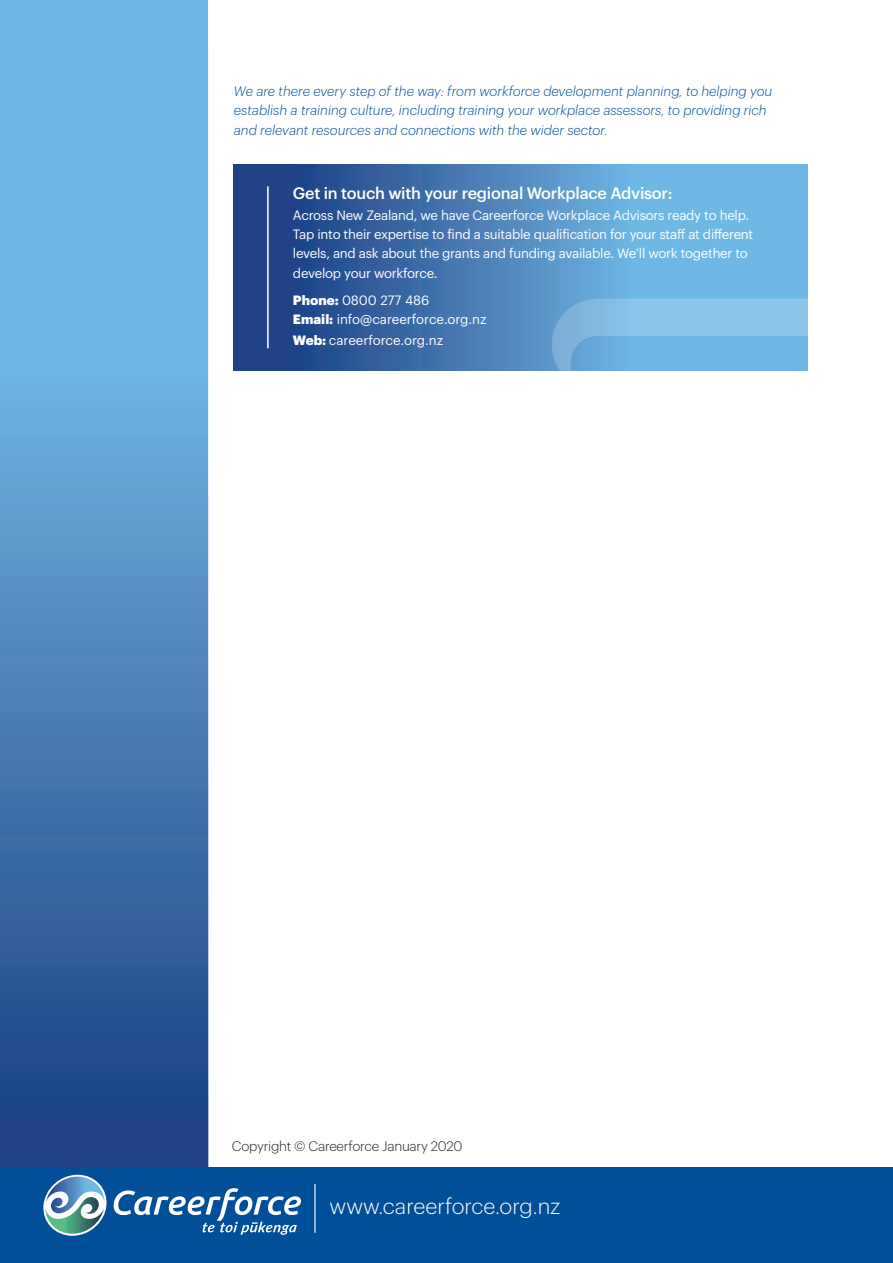
<style>
.page{position:relative;width:893px;height:1263px;background:#fff}
.page>*{position:absolute;margin:0;border:0;box-sizing:border-box;transform-origin:0 0}
.t1{font:300 21.6px "Graphik";color:#fff}
.t2{font:500 16.2px "Graphik";letter-spacing:-.015em;color:#fff}
.t3{font:italic 300 13.5px/19.5px "Graphik";color:#014e99}
.t4{font:300 13.5px "Graphik";letter-spacing:-.015em;color:#231f20}
.t5{font:13.2px/19px "Graphik";letter-spacing:-.02em;color:#fff}
.t6{font:13.2px/19px "Graphik";color:#fff}
.s1{font-weight:900}
</style>
<div class="page">
<svg style="left:0;top:0;width:208px;height:1167px;background:#528bc1"></svg>
<div style="left:0;top:1167px;width:893px;height:96px;background:#014e99"></div>
<svg style="left:43px;top:1174px;width:258px;height:62px"></svg>
<hr style="left:314px;top:1184px;width:2px;height:49px;background:#fff">
<svg style="left:234px;top:165px;width:574px;height:205px;background:#4477b0"></svg>
<svg style="left:550px;top:245px;width:258px;height:126px;background:#74b6e2"></svg>
<hr style="left:267px;top:186px;width:2px;height:162px;background:#fff">
<p class="t3" style="left:234px;top:80px;width:540px">We are there every step of the way: from workforce development planning, to helping you establish a training culture, including training your workplace assessors, to providing rich and relevant resources and connections with the wider sector.</p>
<p class="t2" style="left:293px;top:181px;width:381px">Get in touch with your regional Workplace Advisor:</p>
<p class="t5" style="left:293px;top:205px;width:462px">Across New Zealand, we have Careerforce Workplace Advisors ready to help.<br>Tap into their expertise to find a suitable qualification for your staff at different levels, and ask about the grants and funding available. We’ll work together to develop your workforce.</p>
<p class="t6" style="left:293px;top:290px;width:195px"><span class="s1">Phone:</span> 0800 277 486<br><span class="s1">Email:</span> info@careerforce.org.nz</p>
<p class="t6" style="left:293px;top:330px;width:152px"><span class="s1">Web:</span> careerforce.org.nz</p>
<p class="t4" style="left:232px;top:1136px;width:232px">Copyright © Careerforce January 2020</p>
<h1 class="t1" style="left:330px;top:1190px;width:232px">www.careerforce.org.nz</h1>
</div>
